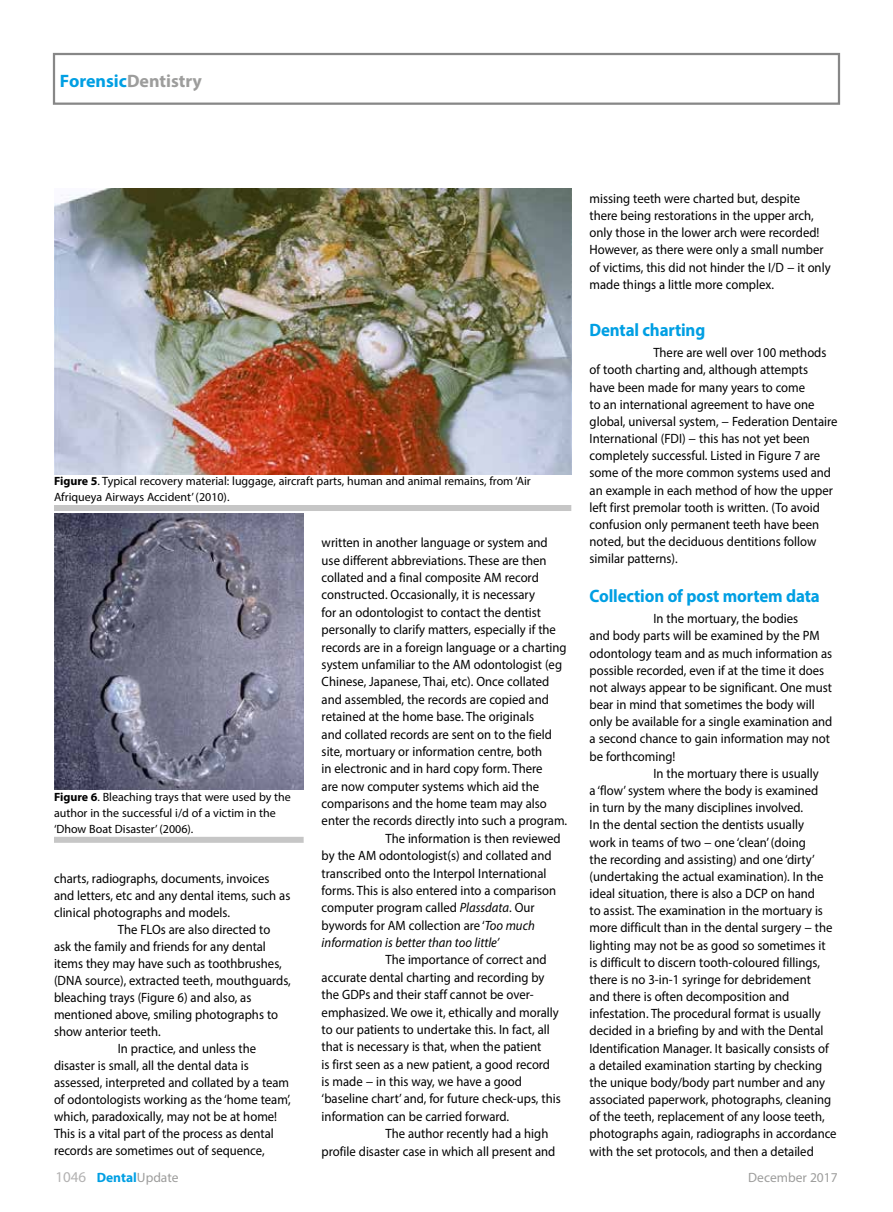
<style>
.page{position:relative;width:893px;height:1212px;background:#fff}
.page>*{position:absolute;margin:0;border:0;box-sizing:border-box;transform-origin:0 0}
.t1{font:700 18px "Myriad Pro";letter-spacing:-.01em;color:#009fe3;scale:.94 1}
.t2{font:700 18px "Myriad Pro";color:#9d9d9c}
.t3{font:13.5px/17.1px "Myriad Pro";color:#000;scale:.94 1}
.t4{font:italic 13.5px "Myriad Pro";color:#000;scale:.94 1}
.t5{font:700 13.5px "Myriad Pro";color:#009fe3}
.t6{font:13.5px "Myriad Pro";color:#9d9d9c}
.t7{font:12px/15.8px "Myriad Pro";color:#000}
.s1{color:#009fe3}
.s2{font-weight:700}
.s3{font-style:italic}
.s4{font-weight:400;font-size:15px;color:#b3b2b2}
.s5{font-weight:400;color:#9d9d9c}
</style>
<div class="page">
<div style="left:53px;top:53px;width:787px;height:52px;border:2px solid #878787"></div>
<img style="left:54px;top:189px;width:517px;height:286px">
<div style="left:54px;top:505px;width:517px;height:6px;background:#c6c6c6"></div>
<img style="left:54px;top:513px;width:250px;height:276px">
<div style="left:54px;top:837px;width:250px;height:6px;background:#c6c6c6"></div>
<h1 class="t2" style="left:60px;top:69px;width:144px"><span class="s1">Forensic</span>Dentistry</h1>
<p class="t7" style="left:54px;top:473px;width:478px"><span class="s2">Figure 5</span>. Typical recovery material: luggage, aircraft parts, human and animal remains, from ‘Air<br>Afriqueya Airways Accident’ (2010).</p>
<p class="t7" style="left:54px;top:789px;width:238px"><span class="s2">Figure 6</span>. Bleaching trays that were used by the author in the successful i/d of a victim in the ‘Dhow Boat Disaster’ (2006).</p>
<p class="t3" style="left:54px;top:870px;width:231px">charts, radiographs, documents, invoices</p>
<p class="t3" style="left:54px;top:887px;width:253px">and letters, etc and any dental items, such as</p>
<p class="t3" style="left:54px;top:904px;width:189px">clinical photographs and models.</p>
<p class="t3" style="left:118px;top:921px;width:164px">The FLOs are also directed to</p>
<p class="t3" style="left:54px;top:938px;width:227px">ask the family and friends for any dental</p>
<p class="t3" style="left:54px;top:955px;width:244px">items they may have such as toothbrushes,</p>
<p class="t3" style="left:54px;top:972px;width:253px">(DNA source), extracted teeth, mouthguards,</p>
<p class="t3" style="left:54px;top:989px;width:211px">bleaching trays (Figure 6) and also, as</p>
<p class="t3" style="left:54px;top:1006px;width:240px">mentioned above, smiling photographs to</p>
<p class="t3" style="left:54px;top:1023px;width:115px">show anterior teeth.</p>
<p class="t3" style="left:118px;top:1040px;width:149px">In practice, and unless the</p>
<p class="t3" style="left:54px;top:1057px;width:209px">disaster is small, all the dental data is</p>
<p class="t3" style="left:54px;top:1074px;width:252px">assessed, interpreted and collated by a team</p>
<p class="t3" style="left:54px;top:1091px;width:253px">of odontologists working as the ‘home team’,</p>
<p class="t3" style="left:54px;top:1108px;width:239px">which, paradoxically, may not be at home!</p>
<p class="t3" style="left:54px;top:1125px;width:235px">This is a vital part of the process as dental</p>
<p class="t3" style="left:54px;top:1142px;width:226px">records are sometimes out of sequence,</p>
<p class="t3" style="left:322px;top:534px;width:242px">written in another language or system and</p>
<p class="t3" style="left:322px;top:551px;width:241px">use different abbreviations. These are then</p>
<p class="t3" style="left:322px;top:569px;width:233px">collated and a final composite AM record</p>
<p class="t3" style="left:322px;top:586px;width:228px">constructed. Occasionally, it is necessary</p>
<p class="t3" style="left:322px;top:603px;width:235px">for an odontologist to contact the dentist</p>
<p class="t3" style="left:322px;top:621px;width:251px">personally to clarify matters, especially if the</p>
<p class="t3" style="left:322px;top:638px;width:262px">records are in a foreign language or a charting</p>
<p class="t3" style="left:322px;top:656px;width:257px">system unfamiliar to the AM odontologist (eg</p>
<p class="t3" style="left:322px;top:673px;width:244px">Chinese, Japanese, Thai, etc). Once collated</p>
<p class="t3" style="left:322px;top:690px;width:243px">and assembled, the records are copied and</p>
<p class="t3" style="left:322px;top:708px;width:227px">retained at the home base. The originals</p>
<p class="t3" style="left:322px;top:725px;width:247px">and collated records are sent on to the field</p>
<p class="t3" style="left:322px;top:742px;width:236px">site, mortuary or information centre, both</p>
<p class="t3" style="left:322px;top:760px;width:237px">in electronic and in hard copy form. There</p>
<p class="t3" style="left:322px;top:777px;width:233px">are now computer systems which aid the</p>
<p class="t3" style="left:322px;top:795px;width:241px">comparisons and the home team may also</p>
<p class="t3" style="left:322px;top:812px;width:263px">enter the records directly into such a program.</p>
<p class="t3" style="left:385px;top:829px;width:188px">The information is then reviewed</p>
<p class="t3" style="left:322px;top:847px;width:246px">by the AM odontologist(s) and collated and</p>
<p class="t3" style="left:322px;top:864px;width:241px">transcribed onto the Interpol International</p>
<p class="t3" style="left:322px;top:881px;width:251px">forms. This is also entered into a comparison</p>
<p class="t3" style="left:322px;top:899px;width:228px">computer program called <span class="s3">Plassdata</span>. Our</p>
<p class="t3" style="left:322px;top:916px;width:228px">bywords for AM collection are ‘<span class="s3">Too much</span></p>
<p class="t4" style="left:322px;top:934px;width:190px">information is better than too little’</p>
<p class="t3" style="left:385px;top:951px;width:173px">The importance of correct and</p>
<p class="t3" style="left:322px;top:968px;width:239px">accurate dental charting and recording by</p>
<p class="t3" style="left:322px;top:986px;width:227px">the GDPs and their staff cannot be over-</p>
<p class="t3" style="left:322px;top:1003px;width:254px">emphasized. We owe it, ethically and morally</p>
<p class="t3" style="left:322px;top:1020px;width:244px">to our patients to undertake this. In fact, all</p>
<p class="t3" style="left:322px;top:1038px;width:235px">that is necessary is that, when the patient</p>
<p class="t3" style="left:322px;top:1055px;width:245px">is first seen as a new patient, a good record</p>
<p class="t3" style="left:322px;top:1073px;width:215px">is made − in this way, we have a good</p>
<p class="t3" style="left:322px;top:1090px;width:256px">‘baseline chart’ and, for future check-ups, this</p>
<p class="t3" style="left:322px;top:1107px;width:201px">information can be carried forward.</p>
<p class="t3" style="left:385px;top:1125px;width:175px">The author recently had a high</p>
<p class="t3" style="left:322px;top:1142px;width:250px">profile disaster case in which all present and</p>
<p class="t3" style="left:590px;top:190px;width:258px">missing teeth were charted but, despite there being restorations in the upper arch, only those in the lower arch were recorded!<br>However, as there were only a small number of victims, this did not hinder the I/D − it only made things a little more complex.</p>
<h1 class="t1" style="left:590px;top:318px;width:125px">Dental charting</h1>
<p class="t3" style="left:590px;top:344px;width:265px;text-indent:64px">There are well over 100 methods of tooth charting and, although attempts<br>have been made for many years to come<br>to an international agreement to have one global, universal system, − Federation Dentaire International (FDI) − this has not yet been completely successful. Listed in Figure 7 are some of the more common systems used and an example in each method of how the upper left first premolar tooth is written. (To avoid confusion only permanent teeth have been noted, but the deciduous dentitions follow similar patterns).</p>
<h1 class="t1" style="left:590px;top:584px;width:246px">Collection of post mortem data</h1>
<p class="t3" style="left:653px;top:610px;width:156px">In the mortuary, the bodies</p>
<p class="t3" style="left:590px;top:627px;width:246px">and body parts will be examined by the PM</p>
<p class="t3" style="left:590px;top:644px;width:260px">odontology team and as much information as</p>
<p class="t3" style="left:590px;top:661px;width:251px">possible recorded, even if at the time it does</p>
<p class="t3" style="left:590px;top:679px;width:259px">not always appear to be significant. One must</p>
<p class="t3" style="left:590px;top:696px;width:241px">bear in mind that sometimes the body will</p>
<p class="t3" style="left:590px;top:713px;width:260px">only be available for a single examination and</p>
<p class="t3" style="left:590px;top:730px;width:257px">a second chance to gain information may not</p>
<p class="t3" style="left:590px;top:747px;width:93px">be forthcoming!</p>
<p class="t3" style="left:653px;top:764px;width:177px">In the mortuary there is usually</p>
<p class="t3" style="left:590px;top:782px;width:245px">a ‘flow’ system where the body is examined</p>
<p class="t3" style="left:590px;top:799px;width:229px">in turn by the many disciplines involved.</p>
<p class="t3" style="left:590px;top:816px;width:230px">In the dental section the dentists usually</p>
<p class="t3" style="left:590px;top:833px;width:232px">work in teams of two − one ‘clean’ (doing</p>
<p class="t3" style="left:590px;top:850px;width:241px">the recording and assisting) and one ‘dirty’</p>
<p class="t3" style="left:590px;top:867px;width:250px">(undertaking the actual examination). In the</p>
<p class="t3" style="left:590px;top:885px;width:241px">ideal situation, there is also a DCP on hand</p>
<p class="t3" style="left:590px;top:902px;width:250px">to assist. The examination in the mortuary is</p>
<p class="t3" style="left:590px;top:919px;width:260px">more difficult than in the dental surgery − the</p>
<p class="t3" style="left:590px;top:936px;width:252px">lighting may not be as good so sometimes it</p>
<p class="t3" style="left:590px;top:953px;width:247px">is difficult to discern tooth-coloured fillings,</p>
<p class="t3" style="left:590px;top:970px;width:237px">there is no 3-in-1 syringe for debridement</p>
<p class="t3" style="left:590px;top:988px;width:214px">and there is often decomposition and</p>
<p class="t3" style="left:590px;top:1005px;width:247px">infestation. The procedural format is usually</p>
<p class="t3" style="left:590px;top:1022px;width:250px">decided in a briefing by and with the Dental</p>
<p class="t3" style="left:590px;top:1039px;width:256px">Identification Manager. It basically consists of</p>
<p class="t3" style="left:590px;top:1056px;width:249px">a detailed examination starting by checking</p>
<p class="t3" style="left:590px;top:1073px;width:252px">the unique body/body part number and any</p>
<p class="t3" style="left:590px;top:1091px;width:258px">associated paperwork, photographs, cleaning</p>
<p class="t3" style="left:590px;top:1108px;width:252px">of the teeth, replacement of any loose teeth,</p>
<p class="t3" style="left:590px;top:1125px;width:264px">photographs again, radiographs in accordance</p>
<p class="t3" style="left:590px;top:1142px;width:240px">with the set protocols, and then a detailed</p>
<p class="t5" style="left:56px;top:1168px;width:125px"><span class="s4">1046</span> Dental<span class="s5">Update</span></p>
<p class="t6" style="left:748px;top:1168px;width:91px">December 2017</p>
</div>
